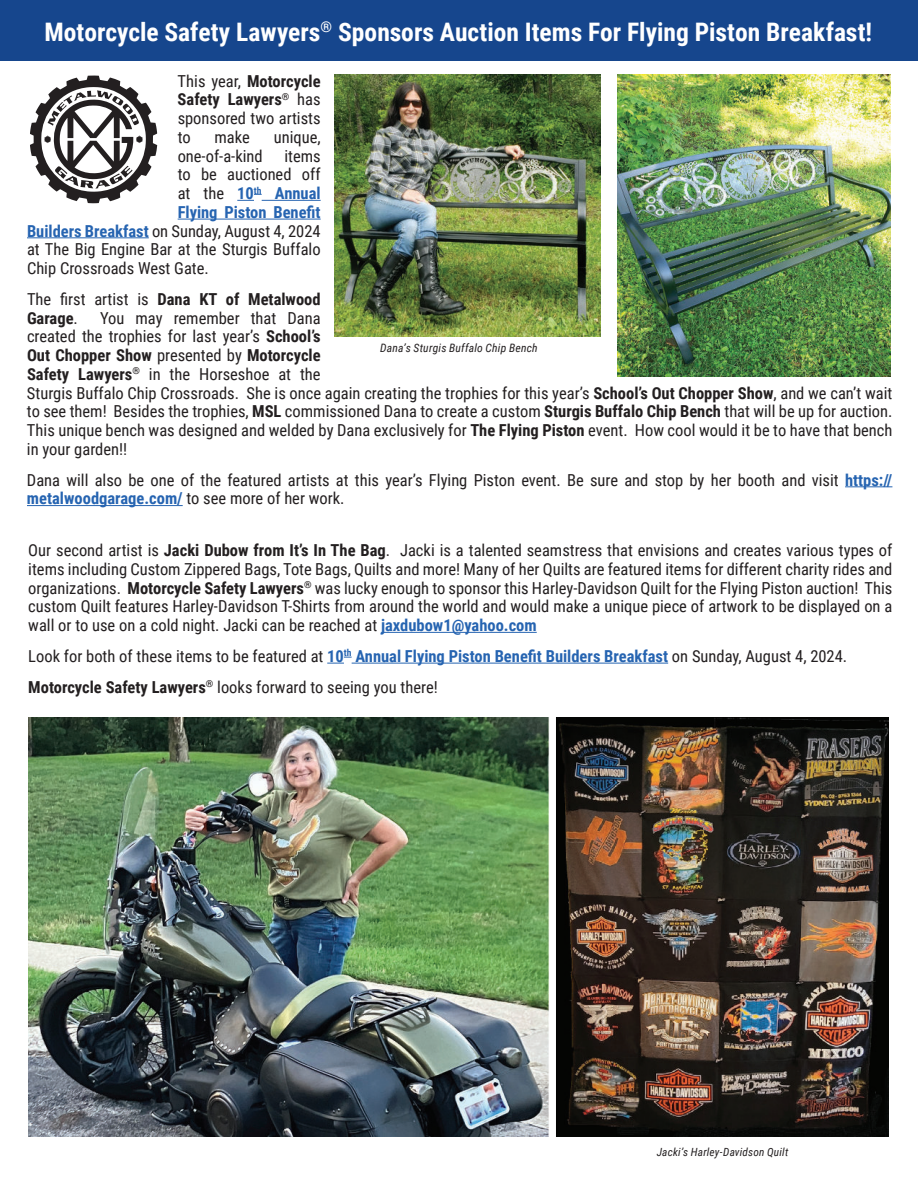
<style>
.page{position:relative;width:918px;height:1188px;background:#fff}
.page>*{position:absolute;margin:0;border:0;box-sizing:border-box;transform-origin:0 0}
.t1{font:700 25.5px "Roboto Condensed";color:#fff}
.t2{font:16.5px/18.8px "Roboto Condensed";color:#231f20}
.t3{font:700 16.5px/18.8px "Roboto Condensed";color:#231f20}
.t4{font:700 16.5px "Roboto Condensed";color:#2664b1}
.t5{font:italic 11.55px "Roboto Condensed";letter-spacing:.02em;color:#231f20}
.t6{font:italic 11.25px "Roboto Condensed";letter-spacing:.02em;color:#231f20}
.s1{font-weight:700}
.s2{font-weight:400;color:#231f20}
.s3{font-weight:700;color:#2664b1}
.s4{font-weight:400}
</style>
<div class="page">
<div style="left:0;top:0;width:918px;height:61px;background:#16468d"></div>
<svg style="left:237px;top:194px;width:25px;height:7px"></svg>
<hr style="left:262px;top:200px;width:59px;height:1px;background:#2664b1">
<hr style="left:178px;top:219px;width:143px;height:1px;background:#2664b1">
<hr style="left:27px;top:237px;width:122px;height:1px;background:#2664b1">
<hr style="left:845px;top:486px;width:47px;height:1px;background:#2664b1">
<hr style="left:27px;top:505px;width:156px;height:1px;background:#2664b1">
<svg style="left:30px;top:76px;width:127px;height:127px"></svg>
<img style="left:334px;top:74px;width:267px;height:262px">
<hr style="left:381px;top:632px;width:156px;height:1px;background:#2664b1">
<svg style="left:327px;top:657px;width:25px;height:7px"></svg>
<hr style="left:352px;top:663px;width:316px;height:1px;background:#2664b1">
<img style="left:28px;top:718px;width:860px;height:419px">
<img style="left:618px;top:74px;width:273px;height:302px">
<h1 class="t1" style="left:45px;top:21px;width:829px">Motorcycle Safety Lawyers<sup>®</sup> Sponsors Auction Items For Flying Piston Breakfast!</h1>
<p class="t2" style="left:178px;top:72px;width:145px;text-align:justify">This year, <span class="s1">Motorcycle Safety Lawyers</span><sup>®</sup> has sponsored two artists to</p>
<p class="t2" style="left:215px;top:129px;width:37px">make</p>
<p class="t2" style="left:274px;top:129px;width:48px">unique,</p>
<p class="t2" style="left:178px;top:147px;width:87px">one-of-a-kind</p>
<p class="t2" style="left:284px;top:147px;width:38px">items</p>
<p class="t2" style="left:178px;top:166px;width:144px">to be auctioned off</p>
<p class="t4" style="left:178px;top:186px;width:145px"><span class="s2">at the</span> 10<sup>th</sup> Annual</p>
<p class="t4" style="left:178px;top:200px;width:145px">Flying Piston Benefit</p>
<p class="t2" style="left:27px;top:222px;width:295px"><span class="s3">Builders Breakfast</span> on Sunday, August 4, 2024</p>
<p class="t2" style="left:27px;top:241px;width:295px">at The Big Engine Bar at the Sturgis Buffalo</p>
<p class="t2" style="left:27px;top:260px;width:183px">Chip Crossroads West Gate.</p>
<p class="t3" style="left:27px;top:291px;width:295px"><span class="s4">The first artist is</span> Dana KT of Metalwood<br>Garage<span class="s4">.</span></p>
<p class="t2" style="left:27px;top:309px;width:867px;text-indent:73px">You may remember that Dana<br>created the trophies for last year’s <span class="s1">School’s<br>Out Chopper Show</span> presented by <span class="s1">Motorcycle<br>Safety Lawyers</span><sup>®</sup> in the Horseshoe at the<br>Sturgis Buffalo Chip Crossroads. She is once again creating the trophies for this year’s <span class="s1">School’s Out Chopper Show</span>, and we can’t wait to see them! Besides the trophies, <span class="s1">MSL</span> commissioned Dana to create a custom <span class="s1">Sturgis Buffalo Chip Bench</span> that will be up for auction.<br>This unique bench was designed and welded by Dana exclusively for <span class="s1">The Flying Piston</span> event. How cool would it be to have that bench in your garden!!</p>
<p class="t2" style="left:27px;top:471px;width:867px">Dana will also be one of the featured artists at this year’s Flying Piston event. Be sure and stop by her booth and visit <span class="s3">https:// metalwoodgarage.com/</span> to see more of her work.</p>
<p class="t5" style="left:380px;top:343px;width:159px">Dana’s Sturgis Buffalo Chip Bench</p>
<p class="t2" style="left:28px;top:542px;width:866px;text-align:justify">Our second artist is <span class="s1">Jacki Dubow from It’s In The Bag</span>. Jacki is a talented seamstress that envisions and creates various types of items including Custom Zippered Bags, Tote Bags, Quilts and more! Many of her Quilts are featured items for different charity rides and organizations. <span class="s1">Motorcycle Safety Lawyers</span><sup>®</sup> was lucky enough to sponsor this Harley-Davidson Quilt for the Flying Piston auction! This custom Quilt features Harley-Davidson T-Shirts from around the world and would make a unique piece of artwork to be displayed on a wall or to use on a cold night. Jacki can be reached at <span class="s3">jaxdubow1@yahoo.com</span></p>
<p class="t2" style="left:28px;top:642px;width:820px;line-height:30.8px">Look for both of these items to be featured at <span class="s3">10</span><sup>th</sup> <span class="s3">Annual Flying Piston Benefit Builders Breakfast</span> on Sunday, August 4, 2024.<br><span class="s1">Motorcycle Safety Lawyers</span><sup>®</sup> looks forward to seeing you there!</p>
<p class="t6" style="left:657px;top:1147px;width:133px">Jacki’s Harley-Davidson Quilt</p>
</div>
